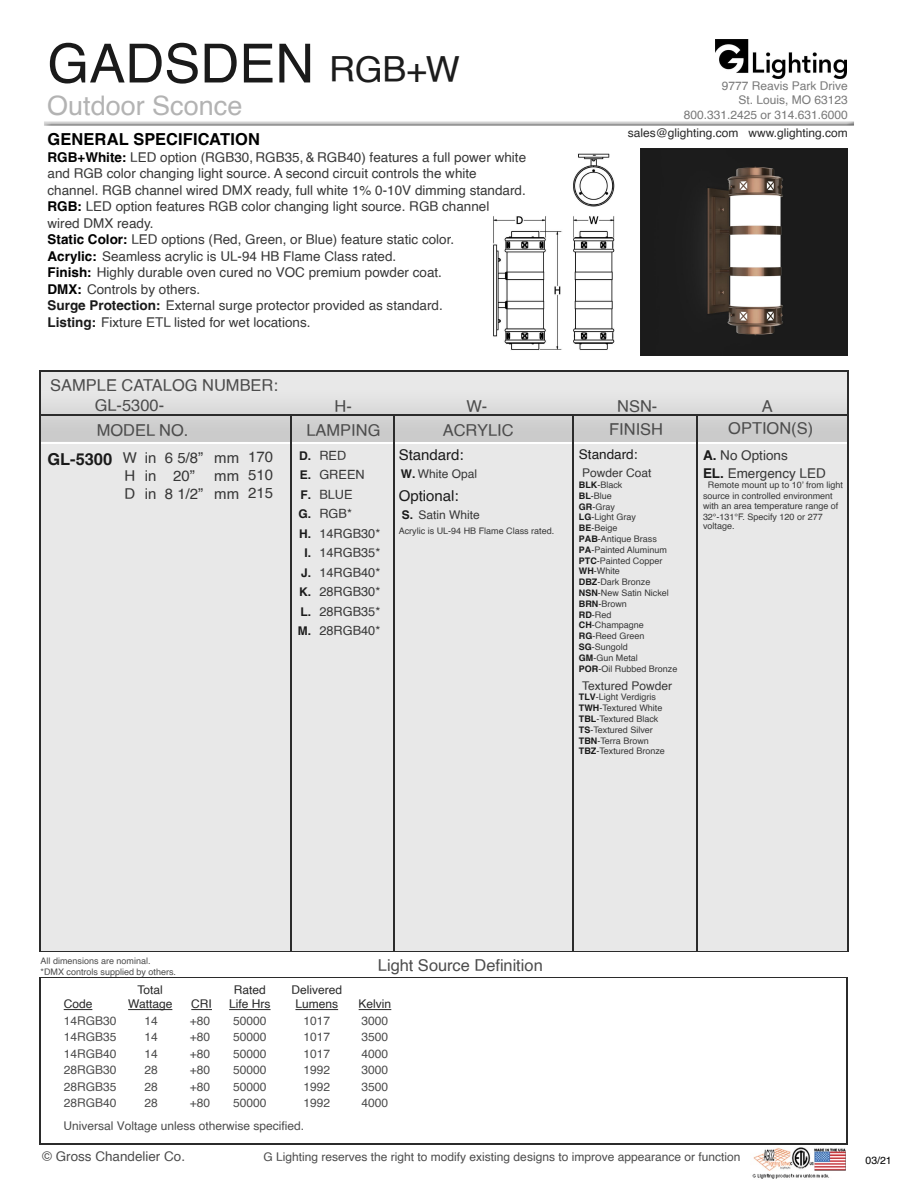
<style>
.page{position:relative;width:918px;height:1188px;background:#fff}
.page>*{position:absolute;margin:0;border:0;box-sizing:border-box;transform-origin:0 0}
.t1{font:54px "Helvetica";color:#1a1a1a}
.t2{font:27px "Helvetica";color:#b3b3b3}
.t3{font:16.5px/19.8px "Helvetica";color:#4c4c4c}
.t4{font:700 16.5px "Helvetica";letter-spacing:.005em;color:#000}
.t5{font:700 16.5px "Helvetica";color:#1a1a1a}
.t6{font:15px/18px "Helvetica";color:#373737;text-align:justify}
.t7{font:15px "Helvetica";color:#1a1a1a}
.t8{font:13.5px/16.5px "Helvetica";color:#373737}
.t9{font:13.5px "Helvetica";color:#4c4c4c}
.t10{font:13.5px "Helvetica";color:#1a1a1a}
.t11{font:12.75px/19.5px "Helvetica";color:#373737}
.t12{font:12px/16.5px "Helvetica";color:#4c4c4c;text-align:justify}
.t13{font:12px/14.4px "Helvetica";color:#797979;text-align:right}
.t14{font:12px/14.4px "Helvetica";color:#282828;text-align:center}
.t15{font:12px "Helvetica";color:#373737}
.t16{font:12px "Helvetica";color:#292929}
.t17{font:700 12px/19.5px "Helvetica";color:#1a1a1a;text-align:center}
.t18{font:10.5px "Helvetica";color:#000}
.t19{font:9px/10.8px "Helvetica";color:#373737}
.t20{font:9px/10.8px "Helvetica";color:#4c4c4c}
.s1{font-size:36px;color:#1c1c1c}
.s2{font-weight:700;color:#000}
.s3{font-weight:700;color:#1a1a1a}
</style>
<div class="page">
<img style="left:752px;top:1148px;width:93px;height:31px">
<hr style="left:40px;top:977px;width:807px;height:1px;background:#2b2b2b">
<hr style="left:40px;top:1144px;width:807px;height:1px;background:#2b2b2b">
<div style="left:40px;top:445px;width:808px;height:506px;background:#e8e8e8"></div>
<div style="left:40px;top:372px;width:807px;height:18px;background:#e8e8e8"></div>
<img style="left:40px;top:390px;width:808px;height:52px">
<hr style="left:295px;top:1009px;width:43px;height:1px;background:#282828">
<svg style="left:64px;top:1009px;width:28px;height:1px"></svg>
<hr style="left:128px;top:1009px;width:44px;height:1px;background:#282828">
<svg style="left:191px;top:1009px;width:21px;height:1px"></svg>
<hr style="left:229px;top:1009px;width:42px;height:1px;background:#282828">
<hr style="left:359px;top:1009px;width:32px;height:1px;background:#282828">
<hr style="left:394px;top:414px;width:1px;height:538px;background:#2b2b2b">
<hr style="left:291px;top:414px;width:1px;height:538px;background:#2b2b2b">
<hr style="left:572px;top:415px;width:2px;height:537px;background:#2b2b2b">
<hr style="left:697px;top:414px;width:1px;height:538px;background:#2b2b2b">
<hr style="left:40px;top:414px;width:808px;height:1px;background:#2b2b2b">
<hr style="left:40px;top:371px;width:808px;height:1px;background:#2b2b2b">
<hr style="left:39px;top:951px;width:809px;height:1px;background:#2b2b2b">
<hr style="left:39px;top:371px;width:1px;height:581px;background:#2b2b2b">
<hr style="left:39px;top:977px;width:1px;height:168px;background:#2b2b2b">
<hr style="left:846px;top:977px;width:1px;height:168px;background:#2b2b2b">
<hr style="left:848px;top:371px;width:1px;height:581px;background:#2b2b2b">
<img style="left:715px;top:40px;width:132px;height:39px">
<img style="left:493px;top:154px;width:122px;height:196px">
<img style="left:641px;top:149px;width:206px;height:206px">
<h1 class="t1" style="left:47px;top:22px;width:414px">GADSDEN <span class="s1">RGB+W</span></h1>
<h2 class="t2" style="left:47px;top:85px;width:197px">Outdoor Sconce</h2>
<p class="t4" style="left:48px;top:129px;width:214px">GENERAL SPECIFICATION</p>
<p class="t8" style="left:48px;top:149px;width:480px"><span class="s2">RGB+White:</span> LED option (RGB30, RGB35, &amp; RGB40) features a full power white and RGB color changing light source. A second circuit controls the white channel. RGB channel wired DMX ready, full white 1% 0-10V dimming standard.<br><span class="s2">RGB:</span> LED option features RGB color changing light source. RGB channel<br>wired DMX ready.<br><span class="s2">Static Color:</span> LED options (Red, Green, or Blue) feature static color.<br><span class="s2">Acrylic:</span> Seamless acrylic is UL-94 HB Flame Class rated.<br><span class="s2">Finish:</span> Highly durable oven cured no VOC premium powder coat.<br><span class="s2">DMX:</span> Controls by others.<br><span class="s3">Surge Protection:</span> External surge protector provided as standard.<br><span class="s3">Listing:</span> Fixture ETL listed for wet locations.</p>
<p class="t3" style="left:95px;top:376px;width:185px;text-indent:-44px">SAMPLE CATALOG NUMBER:<br>GL-5300-</p>
<p class="t3" style="left:335px;top:397px;width:19px">H-</p>
<p class="t3" style="left:467px;top:397px;width:22px">W-</p>
<p class="t13" style="left:684px;top:79px;width:166px">9777 Reavis Park Drive<br>St. Louis, MO 63123<br>800.331.2425 or 314.631.6000</p>
<p class="t16" style="left:628px;top:123px;width:222px">sales@glighting.com www.glighting.com</p>
<p class="t3" style="left:617px;top:397px;width:42px">NSN-</p>
<p class="t3" style="left:762px;top:397px;width:12px">A</p>
<p class="t3" style="left:97px;top:421px;width:93px">MODEL NO.</p>
<p class="t3" style="left:306px;top:421px;width:75px">LAMPING</p>
<p class="t3" style="left:443px;top:421px;width:72px">ACRYLIC</p>
<p class="t3" style="left:609px;top:420px;width:55px">FINISH</p>
<p class="t3" style="left:728px;top:419px;width:86px">OPTION(S)</p>
<p class="t5" style="left:47px;top:449px;width:66px">GL-5300</p>
<p class="t8" style="left:703px;top:446px;width:124px;line-height:18px"><span class="s3">A.</span> No Options<br><span class="s3">EL.</span> Emergency LED</p>
<p class="t19" style="left:703px;top:480px;width:141px;line-height:10.4px;text-indent:5px">Remote mount up to 10’ from light source in controlled environment with an area temperature range of<br>32°-131°F. Specify 120 or 277 voltage.</p>
<p class="t6" style="left:123px;top:449px;width:16px">W H D</p>
<p class="t6" style="left:145px;top:449px;width:13px">in in in</p>
<p class="t6" style="left:165px;top:449px;width:40px;text-align:center">6 5/8”<br>20”<br>8 1/2”</p>
<p class="t6" style="left:214px;top:449px;width:26px">mm mm mm</p>
<p class="t17" style="left:298px;top:446px;width:15px">D.<br>E.<br>F.<br>G.<br>H.<br>I.<br>J.<br>K.<br>L.<br>M.</p>
<p class="t11" style="left:319px;top:446px;width:62px">RED<br>GREEN<br>BLUE<br>RGB*<br>14RGB30*<br>14RGB35*<br>14RGB40*<br>28RGB30*<br>28RGB35*<br>28RGB40*</p>
<p class="t7" style="left:399px;top:443px;width:67px">Standard:</p>
<p class="t10" style="left:579px;top:444px;width:60px">Standard:</p>
<p class="t15" style="left:582px;top:464px;width:71px">Powder Coat</p>
<p class="t19" style="left:579px;top:480px;width:100px"><span class="s3">BLK</span>-Black<br><span class="s3">BL</span>-Blue<br><span class="s3">GR</span>-Gray<br><span class="s3">LG</span>-Light Gray<br><span class="s3">BE</span>-Beige<br><span class="s3">PAB</span>-Antique Brass<br><span class="s3">PA</span>-Painted Aluminum<br><span class="s3">PTC</span>-Painted Copper<br><span class="s3">WH</span>-White<br><span class="s3">DBZ</span>-Dark Bronze<br><span class="s3">NSN</span>-New Satin Nickel<br><span class="s3">BRN</span>-Brown<br><span class="s3">RD</span>-Red<br><span class="s3">CH</span>-Champagne<br><span class="s3">RG</span>-Reed Green<br><span class="s3">SG</span>-Sungold<br><span class="s3">GM</span>-Gun Metal<br><span class="s3">POR</span>-Oil Rubbed Bronze</p>
<p class="t15" style="left:582px;top:676px;width:92px">Textured Powder</p>
<p class="t19" style="left:579px;top:692px;width:88px"><span class="s3">TLV</span>-Light Verdigris<br><span class="s3">TWH</span>-Textured White<br><span class="s3">TBL</span>-Textured Black<br><span class="s3">TS</span>-Textured Silver<br><span class="s3">TBN</span>-Terra Brown<br><span class="s3">TBZ</span>-Textured Bronze</p>
<p class="t6" style="left:248px;top:448px;width:26px">170<br>510<br>215</p>
<p class="t15" style="left:401px;top:465px;width:78px"><span class="s3">W.</span> White Opal</p>
<p class="t7" style="left:399px;top:484px;width:62px">Optional:</p>
<p class="t15" style="left:402px;top:505px;width:80px"><span class="s3">S.</span> Satin White</p>
<p class="t19" style="left:399px;top:526px;width:157px">Acrylic is UL-94 HB Flame Class rated.</p>
<p class="t20" style="left:41px;top:956px;width:137px">All dimensions are nominal. *DMX controls supplied by others.</p>
<p class="t14" style="left:64px;top:997px;width:30px">Code</p>
<p class="t12" style="left:64px;top:1012px;width:54px">14RGB30<br>14RGB35<br>14RGB40<br>28RGB30<br>28RGB35<br>28RGB40</p>
<p class="t14" style="left:128px;top:983px;width:46px">Total<br>Wattage</p>
<p class="t12" style="left:145px;top:1012px;width:15px">14<br>14<br>14<br>28<br>28<br>28</p>
<p class="t14" style="left:191px;top:997px;width:22px">CRI</p>
<p class="t12" style="left:190px;top:1012px;width:22px">+80 +80 +80 +80 +80 +80</p>
<p class="t14" style="left:229px;top:983px;width:43px">Rated<br>Life Hrs</p>
<p class="t12" style="left:233px;top:1012px;width:35px">50000<br>50000<br>50000<br>50000<br>50000<br>50000</p>
<p class="t14" style="left:291px;top:983px;width:52px">Delivered<br>Lumens</p>
<p class="t12" style="left:303px;top:1012px;width:28px">1017<br>1017<br>1017<br>1992<br>1992<br>1992</p>
<p class="t12" style="left:63px;top:1118px;width:242px">Universal Voltage unless otherwise specified.</p>
<p class="t3" style="left:378px;top:956px;width:166px">Light Source Definition</p>
<p class="t14" style="left:359px;top:997px;width:34px">Kelvin</p>
<p class="t12" style="left:362px;top:1012px;width:28px">3000<br>3500<br>4000<br>3000<br>3500<br>4000</p>
<p class="t9" style="left:42px;top:1145px;width:144px">© Gross Chandelier Co.</p>
<p class="t12" style="left:264px;top:1149px;width:478px">G Lighting reserves the right to modify existing designs to improve appearance or function</p>
<p class="t18" style="left:866px;top:1152px;width:28px">03/21</p>
</div>
